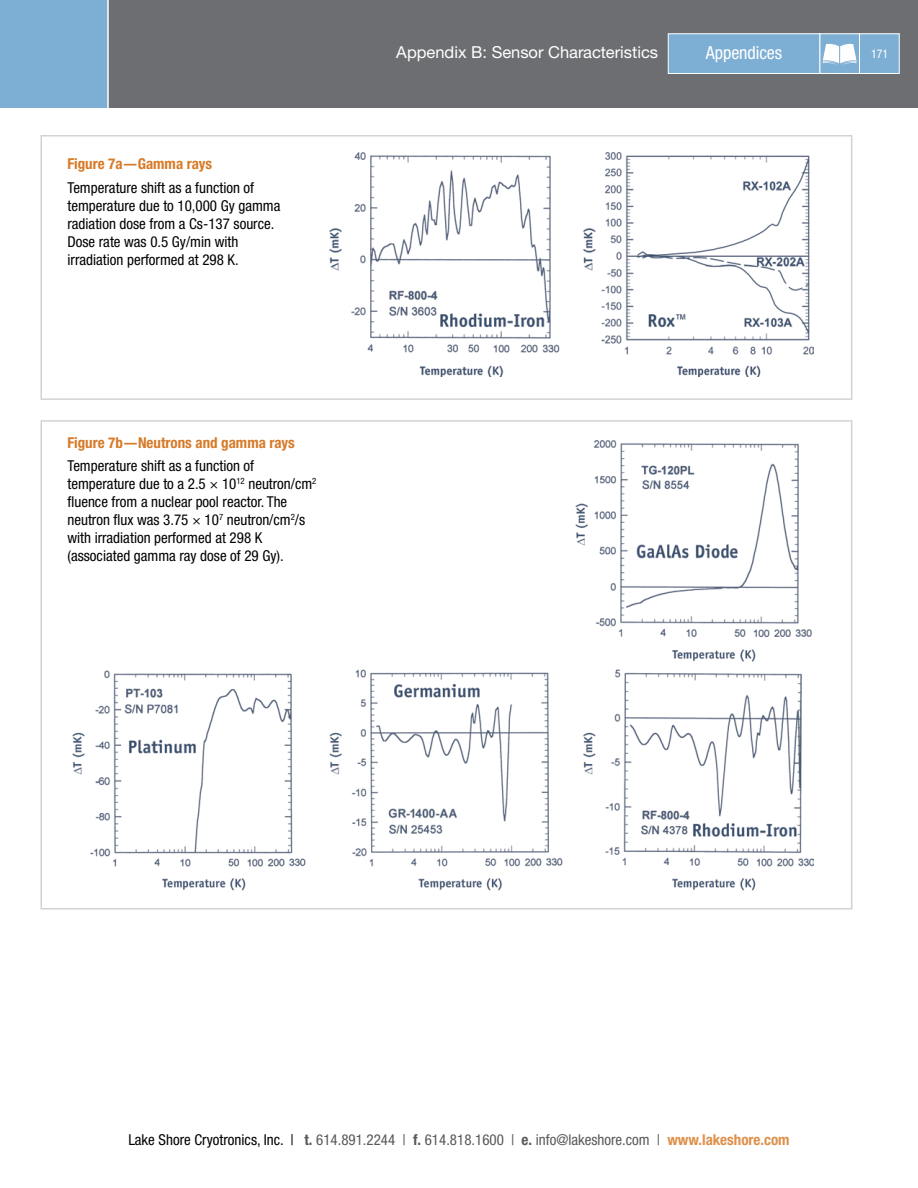
<style>
.page{position:relative;width:918px;height:1188px;background:#fff}
.page>*{position:absolute;margin:0;border:0;box-sizing:border-box;transform-origin:0 0}
.t1{font:condensed 18px "Helvetica Neue LTW1 G";letter-spacing:-.005em;color:#fff}
.t2{font:16.5px "Helvetica Neue LTW1 G";color:#fff}
.t3{font:condensed 15px/18px "Helvetica Neue LTW1 G";color:#000}
.t4{font:condensed 15px "Helvetica Neue LTW1 G";color:#58595b}
.t5{font:700 condensed 15px "Helvetica Neue LTW1 G";color:#d77a28}
.t6{font:condensed 12px "Helvetica Neue LTW1 G";color:#fff}
.s1{color:#000}
.s2{font-weight:700}
.s3{font-weight:700;color:#de904a}
</style>
<div class="page">
<div style="left:108px;top:0;width:810px;height:108px;background:#6d6e71"></div>
<div style="left:819px;top:33px;width:41px;height:41px;background:#7daed3;border:1px solid #fff"></div>
<svg style="left:823px;top:44px;width:34px;height:21px"></svg>
<div style="left:0;top:0;width:108px;height:108px;background:#7daed3"></div>
<hr style="left:107px;top:0;width:2px;height:116px;background:#fff">
<div style="left:668px;top:33px;width:152px;height:41px;background:#7daed3;border:1px solid #fff"></div>
<div style="left:859px;top:33px;width:41px;height:41px;background:#7daed3;border:1px solid #fff"></div>
<img style="left:73px;top:440px;width:741px;height:450px">
<img style="left:329px;top:153px;width:485px;height:223px">
<div style="left:40px;top:135px;width:812px;height:265px;border:2px solid #d1d3d4"></div>
<p class="t5" style="left:68px;top:155px;width:146px">Figure 7a—Gamma rays</p>
<p class="t3" style="left:68px;top:179px;width:214px">Temperature shift as a function of temperature due to 10,000 Gy gamma radiation dose from a Cs-137 source.<br>Dose rate was 0.5 Gy/min with irradiation performed at 298 K.</p>
<p class="t5" style="left:68px;top:433px;width:229px">Figure 7b—Neutrons and gamma rays</p>
<p class="t3" style="left:68px;top:457px;width:250px">Temperature shift as a function of temperature due to a 2.5 × 10<sup>12</sup> neutron/cm<sup>2 </sup>fluence from a nuclear pool reactor. The neutron flux was 3.75 × 10<sup>7</sup> neutron/cm<sup>2</sup>/s with irradiation performed at 298 K (associated gamma ray dose of 29 Gy).</p>
<p class="t2" style="left:396px;top:42px;width:263px">Appendix B: Sensor Characteristics</p>
<p class="t1" style="left:706px;top:42px;width:78px">Appendices</p>
<p class="t6" style="left:871px;top:46px;width:19px">171</p>
<p class="t4" style="left:128px;top:1131px;width:663px"><span class="s1">Lake Shore Cryotronics, Inc. |</span> <span class="s2">t.</span> 614.891.2244 | <span class="s2">f.</span> 614.818.1600 | <span class="s2">e.</span> info@lakeshore.com | <span class="s3">www.lakeshore.com</span></p>
</div>
